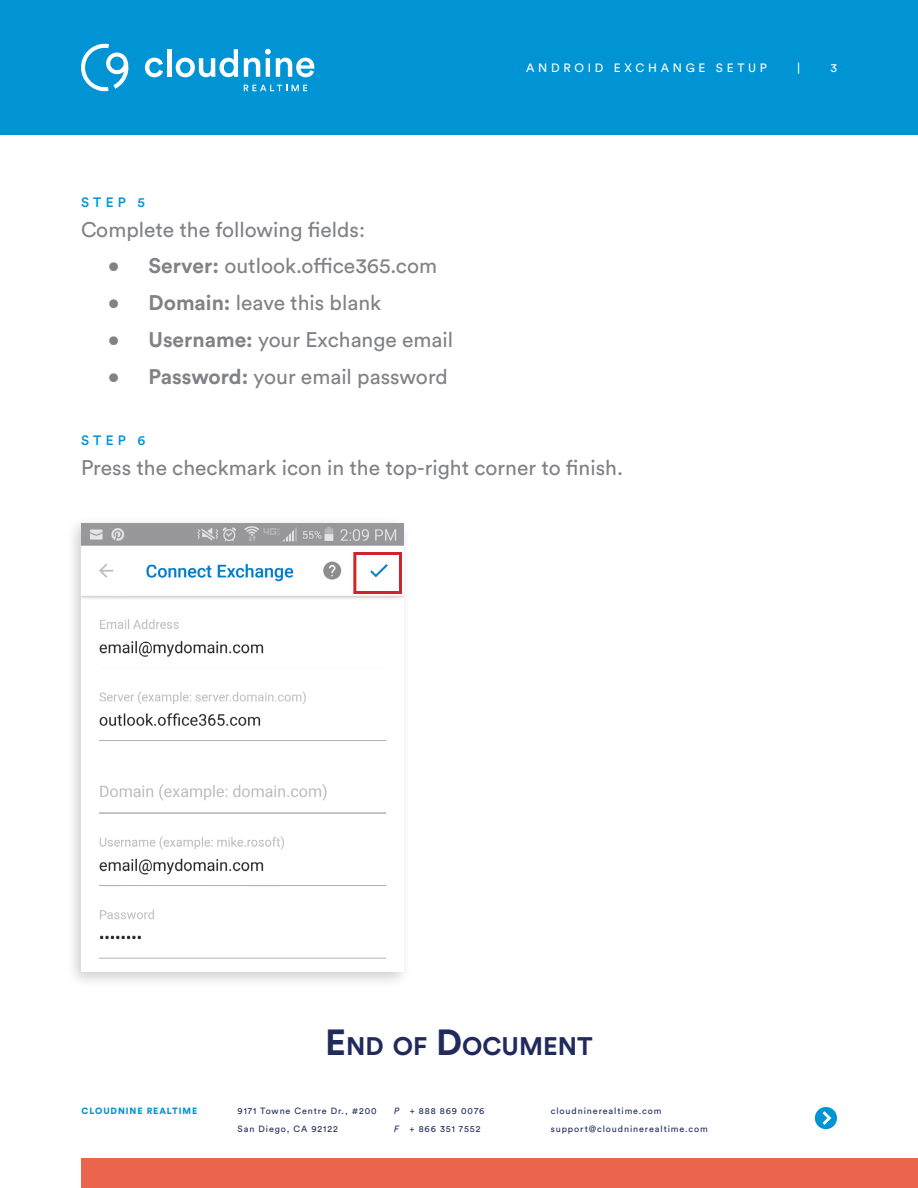
<style>
.page{position:relative;width:918px;height:1188px;background:#fff}
.page>*{position:absolute;margin:0;border:0;box-sizing:border-box;transform-origin:0 0}
.t1{font:700 25.2px "Circular Std";color:#212a5c}
.t2{font:21px "Circular Std";color:#808285}
.t3{font:500 13.5px "Circular Std";letter-spacing:.31em;color:#0094d5}
.t4{font:12px "Circular Std";letter-spacing:.31em;color:#fff}
.t5{font:9px/18px "Circular Std";letter-spacing:.1em;color:#212a5c}
.t6{font:900 9px "Circular Std";letter-spacing:.1em;color:#0094d5}
.s1{font-weight:700}
.s2{font-size:36px}
.s3{font-style:italic}
</style>
<div class="page">
<div style="left:0;top:0;width:918px;height:135px;background:#0094d5"></div>
<svg style="left:815px;top:1107px;width:22px;height:22px"></svg>
<svg style="left:145px;top:58px;width:18px;height:19px"></svg>
<hr style="left:167px;top:49px;width:4px;height:28px;background:#fff">
<svg style="left:176px;top:49px;width:62px;height:28px"></svg>
<svg style="left:244px;top:49px;width:70px;height:28px"></svg>
<svg style="left:244px;top:85px;width:63px;height:6px"></svg>
<svg style="left:81px;top:43px;width:48px;height:48px"></svg>
<div style="left:81px;top:1158px;width:837px;height:30px;background:#ea654b"></div>
<div style="left:64px;top:515px;width:347px;height:474px;background:#000;opacity:.2"></div>
<img style="left:82px;top:524px;width:321px;height:448px">
<div style="left:353px;top:552px;width:49px;height:42px;border:3px solid #d2232a"></div>
<p class="t3" style="left:81px;top:193px;width:65px">STEP 5</p>
<p class="t2" style="left:81px;top:217px;width:286px">Complete the following fields:</p>
<p class="t2" style="left:108px;top:253px;width:331px"><span class="s1">• Server:</span> outlook.office365.com</p>
<p class="t2" style="left:108px;top:290px;width:275px"><span class="s1">• Domain:</span> leave this blank</p>
<p class="t2" style="left:108px;top:327px;width:347px"><span class="s1">• Username:</span> your Exchange email</p>
<p class="t2" style="left:108px;top:364px;width:341px"><span class="s1">• Password:</span> your email password</p>
<p class="t4" style="left:526px;top:61px;width:243px">ANDROID EXCHANGE SETUP</p>
<p class="t4" style="left:797px;top:61px;width:5px">|</p>
<p class="t4" style="left:830px;top:61px;width:8px">3</p>
<p class="t3" style="left:81px;top:431px;width:66px">STEP 6</p>
<p class="t2" style="left:81px;top:454px;width:543px">Press the checkmark icon in the top-right corner to finish.</p>
<p class="t1" style="left:325px;top:1030px;width:269px"><span class="s2">E</span>ND OF <span class="s2">D</span>OCUMENT</p>
<p class="t6" style="left:82px;top:1105px;width:117px">CLOUDNINE REALTIME</p>
<p class="t5" style="left:394px;top:1102px;width:92px"><span class="s3">P</span> + 888 869 0076<br><span class="s3">F</span> + 866 351 7552</p>
<p class="t5" style="left:551px;top:1102px;width:159px">cloudninerealtime.com support@cloudninerealtime.com</p>
<p class="t5" style="left:238px;top:1102px;width:141px">9171 Towne Centre Dr., #200<br>San Diego, CA 92122</p>
</div>
